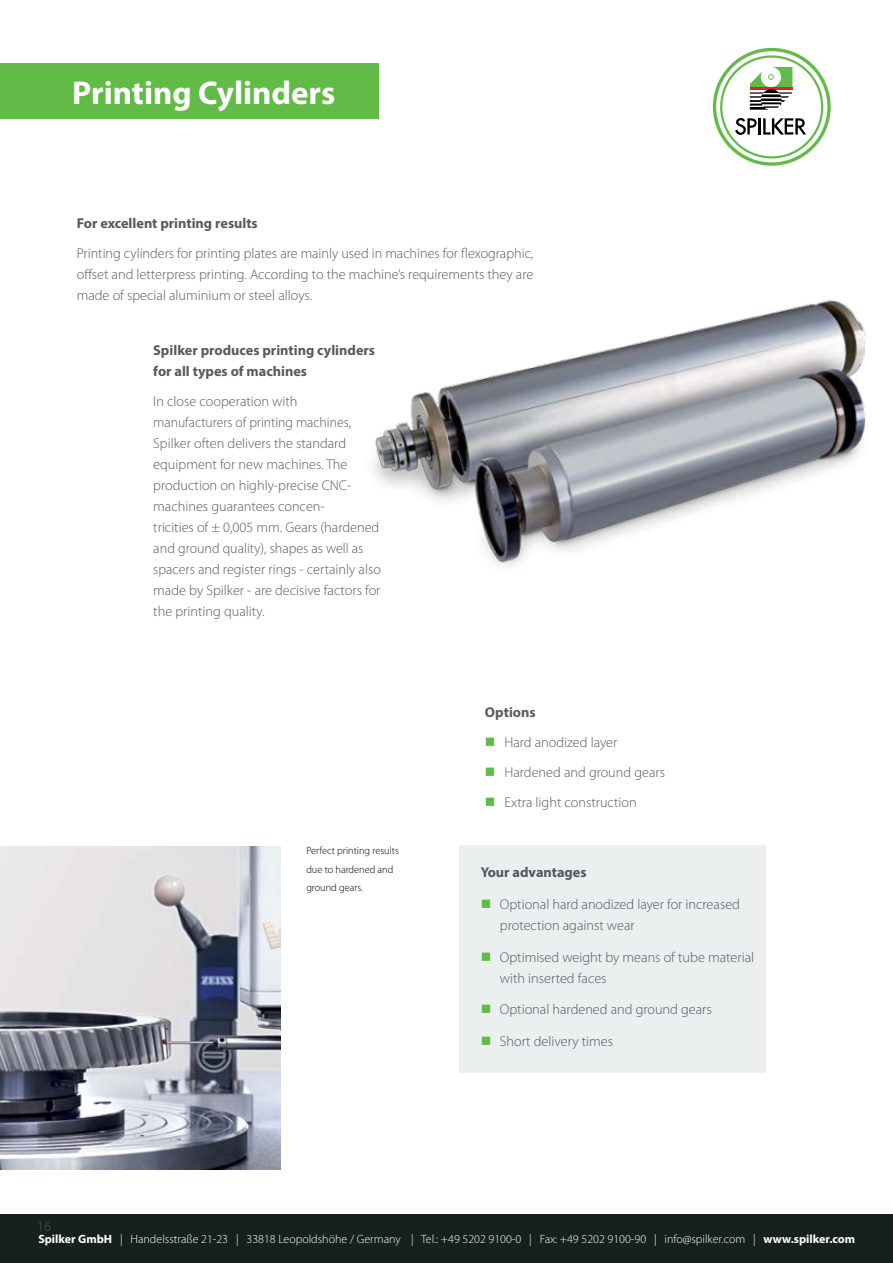
<style>
.page{position:relative;width:893px;height:1263px;background:#fff}
.page>*{position:absolute;margin:0;border:0;box-sizing:border-box;transform-origin:0 0}
.t1{font:700 33px "Myriad Pro";color:#fff}
.t2{font:300 14.25px/21px "Myriad Pro";color:#58595b}
.t3{font:300 14.25px/21px "Myriad Pro";color:#52575b}
.t4{font:700 14.25px/21px "Myriad Pro";color:#58595b}
.t5{font:700 14.25px "Myriad Pro";color:#52575b}
.t6{font:300 12px "Myriad Pro";color:#fff}
.t7{font:300 10.5px/18.6px "Myriad Pro";color:#000}
.s1{color:#62bb46}
.s2{font-weight:700}
</style>
<div class="page">
<svg style="left:713px;top:48px;width:118px;height:118px"></svg>
<div style="left:0;top:1214px;width:893px;height:49px;background:#16211f"></div>
<img style="left:0;top:846px;width:281px;height:323px">
<div style="left:459px;top:845px;width:307px;height:228px;background:#eceff0"></div>
<img style="left:373px;top:299px;width:493px;height:267px">
<div style="left:0;top:64px;width:378px;height:55px;background:#62bb46"></div>
<h1 class="t1" style="left:72px;top:71px;width:265px">Printing Cylinders</h1>
<p class="t4" style="left:77px;top:212px;width:183px">For excellent printing results</p>
<p class="t2" style="left:77px;top:243px;width:458px;text-align:justify">Printing cylinders for printing plates are mainly used in machines for flexographic, offset and letterpress printing. According to the machine’s requirements they are made of special aluminium or steel alloys.</p>
<p class="t2" style="left:37px;top:1216px;width:15px">16</p>
<p class="t4" style="left:153px;top:339px;width:223px">Spilker produces printing cylinders for all types of machines</p>
<p class="t2" style="left:153px;top:391px;width:229px">In close cooperation with<br>manufacturers of printing machines, Spilker often delivers the standard equipment for new machines. The production on highly-precise CNC&shy;machines guarantees concen-<br>tricities of ± 0,005 mm. Gears (hardened and ground quality), shapes as well as spacers and register rings - certainly also made by Spilker - are decisive factors for the printing quality.</p>
<p class="t7" style="left:306px;top:841px;width:94px">Perfect printing results due to hardened and ground gears.</p>
<p class="t4" style="left:485px;top:701px;width:52px">Options</p>
<p class="t2" style="left:485px;top:732px;width:134px"><span class="s1">■</span> Hard anodized layer</p>
<p class="t2" style="left:485px;top:761px;width:182px"><span class="s1">■</span> Hardened and ground gears</p>
<p class="t2" style="left:485px;top:791px;width:153px"><span class="s1">■</span> Extra light construction</p>
<p class="t5" style="left:481px;top:863px;width:107px">Your advantages</p>
<p class="t3" style="left:500px;top:894px;width:242px">Optional hard anodized layer for increased protection against wear</p>
<p class="t3" style="left:500px;top:947px;width:256px">Optimised weight by means of tube material with inserted faces</p>
<p class="t3" style="left:500px;top:999px;width:213px">Optional hardened and ground gears</p>
<p class="t3" style="left:500px;top:1031px;width:115px">Short delivery times</p>
<p class="t6" style="left:38px;top:1232px;width:818px"><span class="s2">Spilker GmbH</span> | Handelsstraße 21-23 | 33818 Leopoldshöhe / Germany | Tel.: +49 5202 9100-0 | Fax: +49 5202 9100-90 | info@spilker.com | <span class="s2">www.spilker.com</span></p>
</div>
